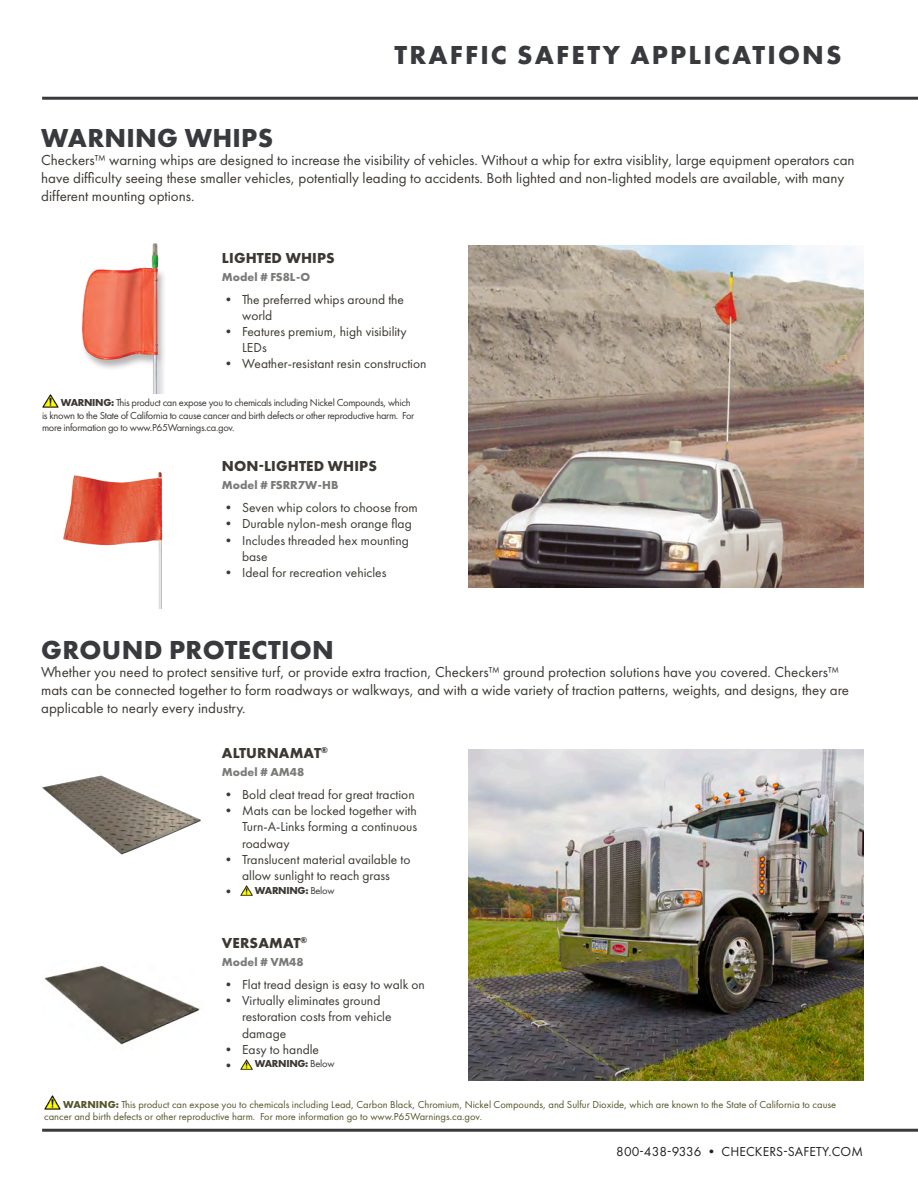
<style>
.page{position:relative;width:918px;height:1188px;background:#fff}
.page>*{position:absolute;margin:0;border:0;box-sizing:border-box;transform-origin:0 0}
.t1{font:700 27px "Futura New";letter-spacing:.025em;color:#393a3d}
.t2{font:700 27px "Futura New";letter-spacing:.08em;color:#393a3d}
.t3{font:15px/18px "Futura New";color:#3c3833}
.t4{font:700 15px "Futura New";letter-spacing:.01em;color:#3c3833}
.t5{font:13.5px/16.2px "Futura New";color:#3c3833}
.t6{font:13.5px "Futura New";letter-spacing:.01em;color:#231f20}
.t7{font:700 12px "Futura New";color:#7a7a78}
.t8{font:10.5px/12.6px "Futura New";color:#56552c}
.t9{font:10.5px/12.6px "Futura New";letter-spacing:-.03em;color:#3c3834}
.t10{font:700 10.5px "Futura New";letter-spacing:-.03em;color:#3c3834}
.s1{font-weight:700}
.s2{font-weight:400}
</style>
<div class="page">
<hr style="left:42px;top:97px;width:876px;height:3px;background:#393a3d">
<hr style="left:42px;top:1129px;width:876px;height:3px;background:#393a3d">
<img style="left:469px;top:245px;width:394px;height:342px">
<img style="left:63px;top:472px;width:100px;height:136px">
<img style="left:82px;top:243px;width:82px;height:151px">
<img style="left:469px;top:749px;width:394px;height:332px">
<img style="left:44px;top:965px;width:156px;height:80px">
<img style="left:42px;top:775px;width:159px;height:80px">
<img style="left:42px;top:394px;width:16px;height:14px">
<img style="left:44px;top:1096px;width:16px;height:14px">
<svg style="left:241px;top:886px;width:11px;height:10px"></svg>
<svg style="left:241px;top:1059px;width:11px;height:10px"></svg>
<p class="t2" style="left:395px;top:38px;width:449px">TRAFFIC SAFETY APPLICATIONS</p>
<p class="t1" style="left:41px;top:121px;width:233px">WARNING WHIPS</p>
<p class="t3" style="left:41px;top:151px;width:815px">Checkers™ warning whips are designed to increase the visibility of vehicles. Without a whip for extra visiblity, large equipment operators can have difficulty seeing these smaller vehicles, potentially leading to accidents. Both lighted and non-lighted models are available, with many different mounting options.</p>
<p class="t4" style="left:222px;top:248px;width:114px">LIGHTED WHIPS</p>
<p class="t7" style="left:222px;top:269px;width:90px">Model # FS8L-O</p>
<p class="t5" style="left:242px;top:291px;width:163px;text-indent:-20px">• The preferred whips around the world</p>
<p class="t5" style="left:242px;top:323px;width:166px;text-indent:-20px">• Features premium, high visibility<br>LEDs</p>
<p class="t5" style="left:222px;top:356px;width:206px">• Weather-resistant resin construction</p>
<p class="t9" style="left:42px;top:396px;width:374px;text-indent:19px"><span class="s1">WARNING:</span> This product can expose you to chemicals including Nickel Compounds, which is known to the State of California to cause cancer and birth defects or other reproductive harm. For more information go to www.P65Warnings.ca.gov.</p>
<p class="t4" style="left:222px;top:457px;width:157px">NON-LIGHTED WHIPS</p>
<p class="t7" style="left:222px;top:477px;width:118px">Model # FSRR7W-HB</p>
<p class="t5" style="left:222px;top:500px;width:197px">• Seven whip colors to choose from</p>
<p class="t5" style="left:222px;top:516px;width:191px">• Durable nylon-mesh orange flag</p>
<p class="t5" style="left:242px;top:532px;width:168px;text-indent:-20px">• Includes threaded hex mounting base</p>
<p class="t5" style="left:222px;top:564px;width:166px">• Ideal for recreation vehicles</p>
<p class="t1" style="left:41px;top:633px;width:294px">GROUND PROTECTION</p>
<p class="t3" style="left:41px;top:663px;width:809px">Whether you need to protect sensitive turf, or provide extra traction, Checkers™ ground protection solutions have you covered. Checkers™ mats can be connected together to form roadways or walkways, and with a wide variety of traction patterns, weights, and designs, they are</p>
<p class="t3" style="left:41px;top:699px;width:206px">applicable to nearly every industry.</p>
<p class="t4" style="left:222px;top:743px;width:107px">ALTURNAMAT<sup>®</sup></p>
<p class="t7" style="left:222px;top:764px;width:84px">Model # AM48</p>
<p class="t5" style="left:222px;top:786px;width:194px">• Bold cleat tread for great traction</p>
<p class="t5" style="left:242px;top:802px;width:177px;text-align:justify;text-indent:-20px">• Mats can be locked together with Turn-A-Links forming a continuous roadway</p>
<p class="t5" style="left:222px;top:851px;width:190px;text-align:center">• Translucent material available to allow sunlight to reach grass</p>
<p class="t5" style="left:222px;top:883px;width:15px">•</p>
<p class="t10" style="left:255px;top:884px;width:81px">WARNING: <span class="s2">Below</span></p>
<p class="t4" style="left:222px;top:933px;width:87px">VERSAMAT<sup>®</sup></p>
<p class="t7" style="left:222px;top:954px;width:83px">Model # VM48</p>
<p class="t5" style="left:222px;top:976px;width:205px">• Flat tread design is easy to walk on</p>
<p class="t5" style="left:242px;top:992px;width:151px;text-indent:-20px">• Virtually eliminates ground restoration costs from vehicle damage</p>
<p class="t5" style="left:222px;top:1041px;width:99px">• Easy to handle</p>
<p class="t5" style="left:222px;top:1057px;width:15px">•</p>
<p class="t10" style="left:255px;top:1057px;width:81px">WARNING: <span class="s2">Below</span></p>
<p class="t8" style="left:44px;top:1098px;width:794px;text-indent:19px"><span class="s1">WARNING:</span> This product can expose you to chemicals including Lead, Carbon Black, Chromium, Nickel Compounds, and Sulfur Dioxide, which are known to the State of California to cause cancer and birth defects or other reproductive harm. For more information go to www.P65Warnings.ca.gov.</p>
<p class="t6" style="left:616px;top:1144px;width:248px">800-438-9336 • CHECKERS-SAFETY.COM</p>
</div>
